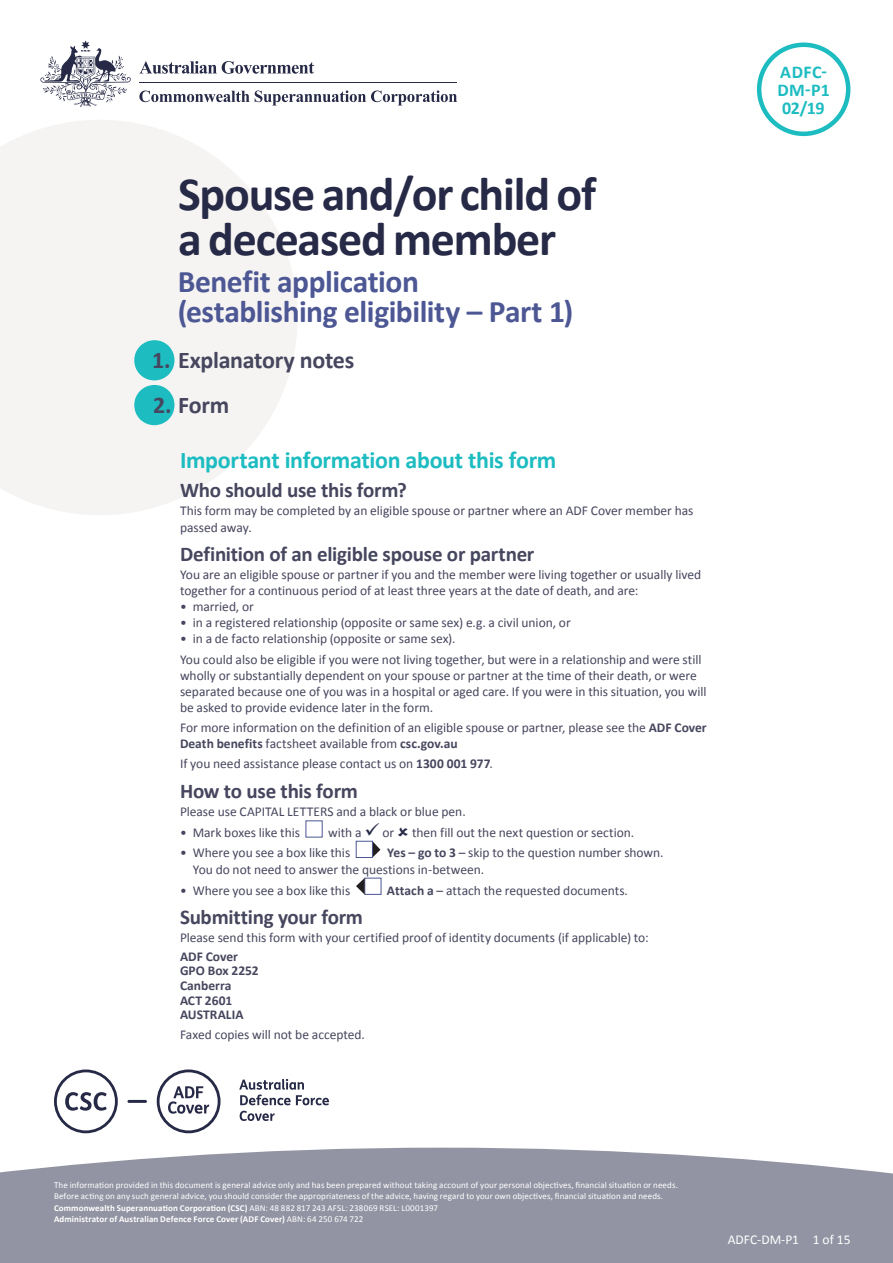
<style>
.page{position:relative;width:893px;height:1263px;background:#fff}
.page>*{position:absolute;margin:0;border:0;box-sizing:border-box;transform-origin:0 0}
._01_H1_Smallest{font:700 48px/45px "Calibri";letter-spacing:-.025em;color:#272a46}
._03_Sign{font:700 31.5px/30px "Calibri";letter-spacing:-.015em;color:#4c5794}
._02_H2{font:700 24px "Calibri";letter-spacing:-.015em;color:#1cbcc1}
._02_H2_numbers{font:700 24px "Calibri";letter-spacing:-.015em;color:#46465e}
._03_H3{font:700 21px "Calibri";letter-spacing:-.01em;color:#46465e}
._03_Code_Date{font:700 18px/18px "Calibri";letter-spacing:.025em;color:#1cbcc1}
._08_Body_Text_wide_c{font:13.5px/16px "Calibri";letter-spacing:-.005em;color:#46465e}
._08_Body_Text{font:13.5px "Calibri";color:#46465e}
._08_Body_Text-2{font:700 13.5px/14.5px "Calibri";color:#46465e}
.t1{font:13.5px "Calibri";color:#fff}
.t2{font:9px/10.5px "Calibri";letter-spacing:.01em;color:#fff}
.t3{font:700 9px/10.5px "Calibri";letter-spacing:.015em;color:#fff}
.s1{font-size:114px;color:#1cbcc1}
.s2{font-weight:700}
.s3{color:#272a46}
.s4{font-weight:400}
</style>
<div class="page">
<svg style="left:0;top:1148px;width:893px;height:115px;background:#9a9ba9"></svg>
<svg style="left:40px;top:40px;width:91px;height:67px"></svg>
<hr style="left:139px;top:82px;width:318px;height:1px;background:#272a46">
<svg style="left:139px;top:90px;width:318px;height:15px"></svg>
<svg style="left:139px;top:61px;width:175px;height:13px"></svg>
<hr style="left:127px;top:1100px;width:20px;height:3px;background:#272a46">
<svg style="left:54px;top:1069px;width:64px;height:64px"></svg>
<svg style="left:239px;top:1079px;width:90px;height:26px"></svg>
<svg style="left:240px;top:1111px;width:35px;height:10px"></svg>
<svg style="left:157px;top:1069px;width:63px;height:64px"></svg>
<svg style="left:0;top:120px;width:297px;height:395px;fill:#f5f4f3"></svg>
<svg style="left:373px;top:842px;width:7px;height:15px"></svg>
<div style="left:356px;top:841px;width:17px;height:17px;border:1px solid #4c5794"></div>
<svg style="left:356px;top:878px;width:9px;height:16px"></svg>
<div style="left:757px;top:43px;width:93px;height:93px;border:4px solid #1cbcc1;border-radius:50%"></div>
<p class="_01_H1_Smallest" style="left:178px;top:172px;width:420px">Spouse and/or child of a deceased member</p>
<p class="_03_Sign" style="left:178px;top:266px;width:397px">Benefit application (establishing eligibility – Part 1)</p>
<p class="_02_H2_numbers" style="left:126px;top:345px;width:230px"><span class="s1">•</span>1. Explanatory notes</p>
<p class="_02_H2_numbers" style="left:126px;top:390px;width:105px"><span class="s1">•</span>2. Form</p>
<p class="_02_H2" style="left:180px;top:445px;width:378px">Important information about this form</p>
<p class="_03_H3" style="left:180px;top:477px;width:228px">Who should use this form?</p>
<p class="_08_Body_Text_wide_c" style="left:180px;top:503px;width:515px">This form may be completed by an eligible spouse or partner where an ADF Cover member has passed away.</p>
<p class="_03_H3" style="left:180px;top:540px;width:356px">Definition of an eligible spouse or partner</p>
<p class="_08_Body_Text_wide_c" style="left:180px;top:566px;width:523px">You are an eligible spouse or partner if you and the member were living together or usually lived together for a continuous period of at least three years at the date of death, and are:</p>
<p class="_08_Body_Text_wide_c" style="left:180px;top:599px;width:75px">• married, or</p>
<p class="_08_Body_Text_wide_c" style="left:180px;top:615px;width:392px">• in a registered relationship (opposite or same sex) e.g. a civil union, or</p>
<p class="_08_Body_Text_wide_c" style="left:180px;top:631px;width:277px">• in a de facto relationship (opposite or same sex).</p>
<p class="_08_Body_Text_wide_c" style="left:180px;top:651px;width:528px">You could also be eligible if you were not living together, but were in a relationship and were still wholly or substantially dependent on your spouse or partner at the time of their death, or were separated because one of you was in a hospital or aged care. If you were in this situation, you will be asked to provide evidence later in the form.</p>
<p class="_08_Body_Text_wide_c" style="left:180px;top:719px;width:528px">For more information on the definition of an eligible spouse or partner, please see the <span class="s2">ADF Cover<br>Death benefits</span> factsheet available from <span class="s2">csc.gov.au</span></p>
<p class="_08_Body_Text_wide_c" style="left:180px;top:756px;width:314px">If you need assistance please contact us on <span class="s2">1300 001 977</span>.</p>
<p class="_03_H3" style="left:180px;top:777px;width:179px">How to use this form</p>
<p class="_08_Body_Text" style="left:180px;top:803px;width:287px">Please use CAPITAL LETTERS and a black or blue pen.</p>
<p class="_08_Body_Text_wide_c" style="left:180px;top:824px;width:122px">• Mark boxes like this</p>
<p class="_08_Body_Text_wide_c" style="left:328px;top:824px;width:68px">with a <span class="s3">✓</span> or</p>
<p class="_08_Body_Text_wide_c" style="left:412px;top:824px;width:224px">then fill out the next question or section.</p>
<p class="_08_Body_Text_wide_c" style="left:180px;top:845px;width:172px">• Where you see a box like this</p>
<p class="_08_Body_Text_wide_c" style="left:193px;top:845px;width:472px;line-height:16.5px;text-indent:194px"><span class="s2">Yes – go to 3</span> – skip to the question number shown.<br>You do not need to answer the questions in-between.</p>
<p class="_08_Body_Text_wide_c" style="left:180px;top:882px;width:172px">• Where you see a box like this</p>
<p class="_08_Body_Text_wide_c" style="left:387px;top:882px;width:243px"><span class="s2">Attach a</span> – attach the requested documents.</p>
<p class="_03_H3" style="left:180px;top:903px;width:185px">Submitting your form</p>
<p class="_08_Body_Text" style="left:180px;top:929px;width:470px">Please send this form with your certified proof of identity documents (if applicable) to:</p>
<p class="_08_Body_Text-2" style="left:180px;top:949px;width:80px">ADF Cover<br>GPO Box 2252<br>Canberra<br>ACT 2601<br>AUSTRALIA</p>
<p class="_08_Body_Text_wide_c" style="left:180px;top:1027px;width:186px">Faxed copies will not be accepted.</p>
<p class="_03_Code_Date" style="left:777px;top:63px;width:54px">ADFC-<br>DM-P1</p>
<p class="_03_Code_Date" style="left:782px;top:99px;width:44px">02/19</p>
<p class="t2" style="left:54px;top:1180px;width:625px">The information provided in this document is general advice only and has been prepared without taking account of your personal objectives, financial situation or needs.<br>Before acting on any such general advice, you should consider the appropriateness of the advice, having regard to your own objectives, financial situation and needs.</p>
<p class="t3" style="left:54px;top:1203px;width:386px">Commonwealth Superannuation Corporation (CSC) <span class="s4">ABN: 48 882 817 243 AFSL: 238069 RSEL: L0001397<br></span>Administrator of Australian Defence Force Cover (ADF Cover) <span class="s4">ABN: 64 250 674 722</span></p>
<p class="t1" style="left:728px;top:1230px;width:124px">ADFC-DM-P1 1 of 15</p>
</div>
